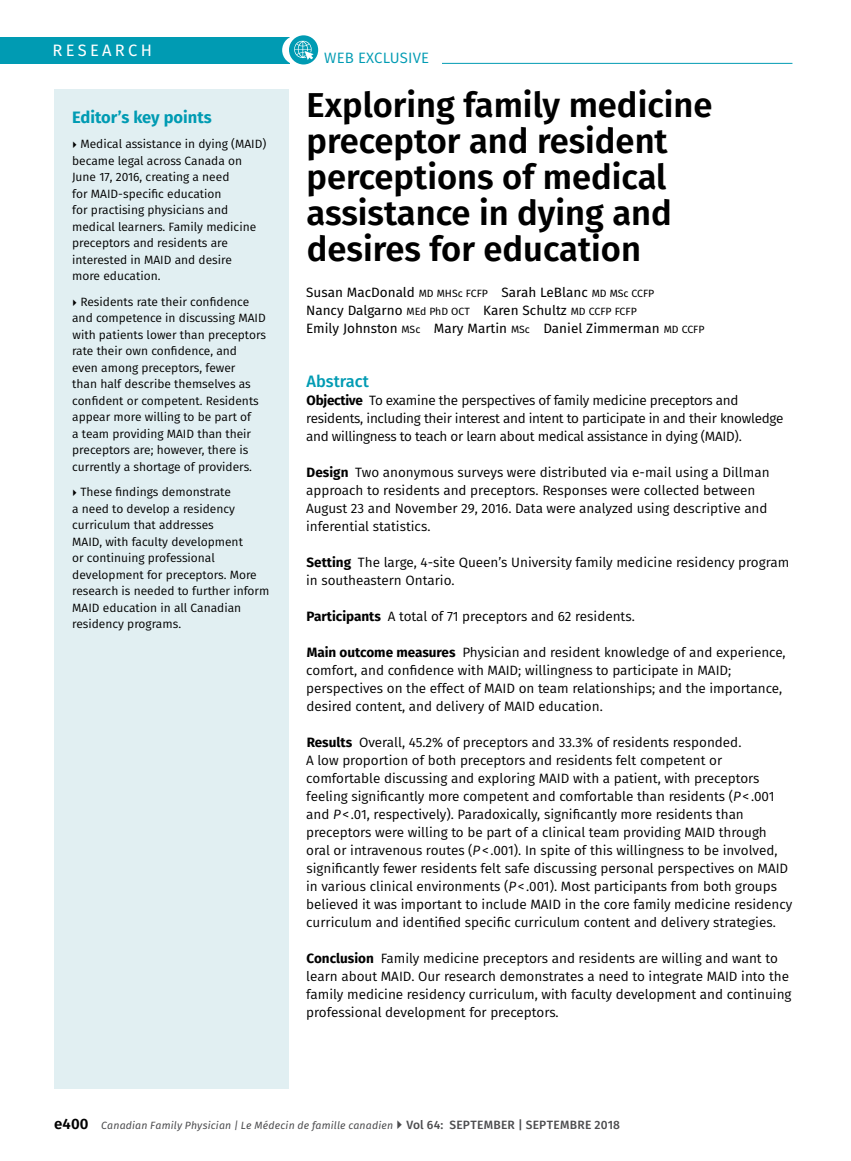
<style>
.page{position:relative;width:851px;height:1161px;background:#fff}
.page>*{position:absolute;margin:0;border:0;box-sizing:border-box;transform-origin:0 0}
.t1{font:600 34.5px/36px "Fira Sans";color:#000}
.t2{font:700 16.5px "Fira Sans";color:#009bb3}
.t3{font:16.5px "Fira Sans";letter-spacing:.2em;color:#fff}
.t4{font:500 16.5px "Fira Sans";color:#009bb3}
.t5{font:15px "Fira Sans";letter-spacing:.01em;color:#009bb3}
.t6{font:13.5px/18px "Fira Sans";color:#000}
.t7{font:13.5px/18px "Fira Sans";letter-spacing:-.02em;color:#000}
.t8{font:13.5px/18px "Fira Sans";color:#000}
.t9{font:12px/16.5px "Fira Sans";color:#000}
.t10{font:italic 10.5px "Fira Sans";letter-spacing:.015em;color:#4d4d4f}
.s1{font-size:10.5px}
.s2{font-weight:700}
.s3{font-style:italic}
.s4{font-weight:600;font-style:normal;font-size:15px;color:#000}
.s5{font-weight:500;font-style:normal;font-size:12px}
</style>
<div class="page">
<hr style="left:355px;top:63px;width:437px;height:1px;background:#009bb3">
<div style="left:0;top:37px;width:290px;height:27px;background:#009bb3"></div>
<div style="left:324px;top:49px;width:117px;height:22px;background:#fff"></div>
<div style="left:282px;top:36px;width:29px;height:29px;background:#fff;border-radius:50%"></div>
<svg style="left:289px;top:35px;width:29px;height:29px"></svg>
<div style="left:289px;top:37px;width:28px;height:25px;background:#009bb3;border-radius:50%"></div>
<svg style="left:294px;top:41px;width:20px;height:19px"></svg>
<div style="left:54px;top:89px;width:234px;height:1000px;background:#e1eff2"></div>
<p class="t3" style="left:52px;top:38px;width:101px">RESEARCH</p>
<h1 class="t2" style="left:72px;top:103px;width:141px">Editor’s key points</h1>
<p class="t9" style="left:72px;top:135px;width:196px;text-indent:8px">Medical assistance in dying (MAID) became legal across Canada on<br>June 17, 2016, creating a need<br>for MAID-specifc education<br>for practising physicians and medical learners. Family medicine preceptors and residents are interested in MAID and desire<br>more education.</p>
<p class="t9" style="left:72px;top:293px;width:195px;text-indent:8px">Residents rate their confdence and competence in discussing MAID with patients lower than preceptors rate their own confdence, and<br>even among preceptors, fewer<br>than half describe themselves as confdent or competent. Residents appear more willing to be part of<br>a team providing MAID than their preceptors are; however, there is currently a shortage of providers.</p>
<p class="t9" style="left:72px;top:483px;width:199px;text-indent:8px">These fndings demonstrate<br>a need to develop a residency curriculum that addresses<br>MAID, with faculty development<br>or continuing professional development for preceptors. More research is needed to further inform<br>MAID education in all Canadian residency programs.</p>
<p class="t5" style="left:324px;top:47px;width:106px">WEB EXCLUSIVE</p>
<h1 class="t1" style="left:306px;top:85px;width:407px">Exploring family medicine preceptor and resident perceptions of medical assistance in dying and desires for education</h1>
<p class="t8" style="left:306px;top:283px;width:400px">Susan MacDonald <span class="s1">MD MHSc FCFP</span> Sarah LeBlanc <span class="s1">MD MSc CCFP<br></span>Nancy Dalgarno <span class="s1">MEd PhD OCT</span> Karen Schultz <span class="s1">MD CCFP FCFP<br></span>Emily Johnston <span class="s1">MSc</span> Mary Martin <span class="s1">MSc</span> Daniel Zimmerman <span class="s1">MD CCFP</span></p>
<h2 class="t4" style="left:306px;top:368px;width:64px">Abstract</h2>
<p class="t7" style="left:306px;top:391px;width:479px"><span class="s2">Objective</span> To examine the perspectives of family medicine preceptors and residents, including their interest and intent to participate in and their knowledge and willingness to teach or learn about medical assistance in dying (MAID).</p>
<p class="t6" style="left:306px;top:463px;width:465px"><span class="s2">Design</span> Two anonymous surveys were distributed via e-mail using a Dillman approach to residents and preceptors. Responses were collected between August 23 and November 29, 2016. Data were analyzed using descriptive and inferential statistics.</p>
<p class="t6" style="left:306px;top:553px;width:484px"><span class="s2">Setting</span> The large, 4-site Queen’s University family medicine residency program in southeastern Ontario.</p>
<p class="t6" style="left:306px;top:607px;width:330px"><span class="s2">Participants</span> A total of 71 preceptors and 62 residents.</p>
<p class="t6" style="left:306px;top:643px;width:481px"><span class="s2">Main outcome measures</span> Physician and resident knowledge of and experience, comfort, and confdence with MAID; willingness to participate in MAID; perspectives on the effect of MAID on team relationships; and the importance, desired content, and delivery of MAID education.</p>
<p class="t6" style="left:306px;top:733px;width:488px"><span class="s2">Results</span> Overall, 45.2% of preceptors and 33.3% of residents responded.<br>A low proportion of both preceptors and residents felt competent or comfortable discussing and exploring MAID with a patient, with preceptors feeling signifcantly more competent and comfortable than residents (<span class="s3">P</span>&lt;.001 and <span class="s3">P</span>&lt;.01, respectively). Paradoxically, signifcantly more residents than preceptors were willing to be part of a clinical team providing MAID through oral or intravenous routes (<span class="s3">P</span>&lt;.001). In spite of this willingness to be involved, signifcantly fewer residents felt safe discussing personal perspectives on MAID in various clinical environments (<span class="s3">P</span>&lt;.001). Most participants from both groups believed it was important to include MAID in the core family medicine residency curriculum and identifed specifc curriculum content and delivery strategies.</p>
<p class="t6" style="left:306px;top:949px;width:487px"><span class="s2">Conclusion</span> Family medicine preceptors and residents are willing and want to learn about MAID. Our research demonstrates a need to integrate MAID into the family medicine residency curriculum, with faculty development and continuing professional development for preceptors.</p>
<p class="t10" style="left:54px;top:1117px;width:567px"><span class="s4">e400</span> Canadian Family Physician | Le Médecin de famille canadien <span class="s5">Vol 64: SEPTEMBER | SEPTEMBRE 2018</span></p>
</div>
